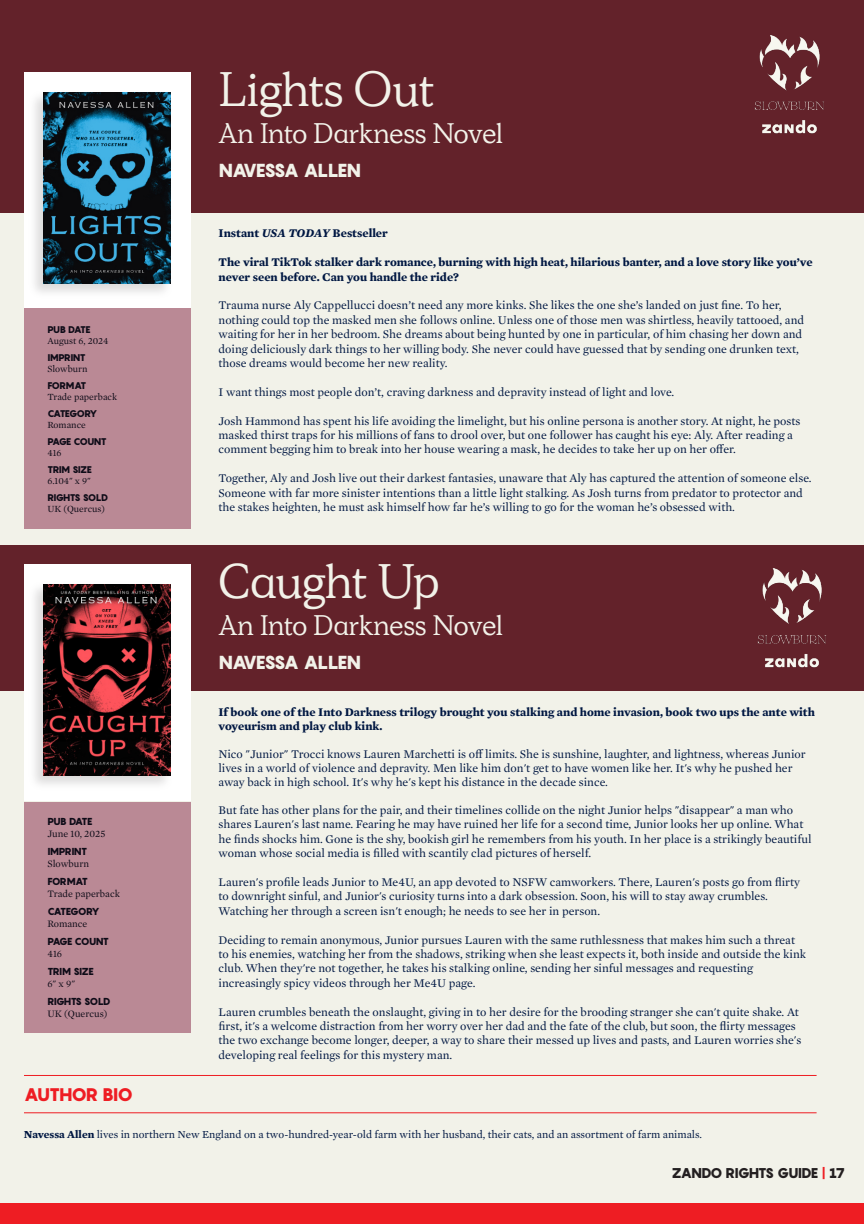
<style>
.page{position:relative;width:864px;height:1224px;background:#fff}
.page>*{position:absolute;margin:0;border:0;box-sizing:border-box;transform-origin:0 0}
.t1{font:48px "Simula";letter-spacing:-.01em;color:#f2f2e9}
.t2{font:28px "Simula";letter-spacing:-.01em;color:#f2f2e9}
.t3{font:900 18.6px "Pangram";letter-spacing:-.085em;color:#f2f2e9}
.t4{font:900 18px "Pangram";letter-spacing:-.08em;color:#ee1d23}
.t5{font:900 14px "Pangram";letter-spacing:-.075em;color:#231f20}
.t6{font:12px/14.4px "Mercury Text G1";color:#001742}
.t7{font:700 12px/14.4px "Mercury Text G1";color:#001742}
.t8{font:11px "Mercury Text G1";color:#001742}
.t9{font:10px "Mercury Text G1";color:#0f0c18}
.t10{font:900 10px "Pangram";letter-spacing:-.07em;color:#0f0c18}
.t11{font:900 10px "Pangram";letter-spacing:-.09em;color:#0f0c18}
.t12{font:900 10px "Pangram";letter-spacing:-.11em;color:#0f0c18}
.t13{font:9.6px "Mercury Text G1";color:#0f0c18}
.t14{font:900 9.6px "Pangram";letter-spacing:-.07em;color:#0f0c18}
.t15{font:900 9.6px "Pangram";letter-spacing:-.09em;color:#0f0c18}
.t16{font:900 9.6px "Pangram";letter-spacing:-.11em;color:#0f0c18}
.s1{font-style:italic}
.s2{font-weight:700}
.s3{color:#ee1d23}
</style>
<div class="page">
<div style="left:0;top:0;width:864px;height:1203px;background:#f2f2e9"></div>
<div style="left:0;top:1203px;width:864px;height:21px;background:#ee1d23"></div>
<hr style="left:0;top:0;width:1px;height:359px;background:#63222a">
<hr style="left:24px;top:1075px;width:793px;height:1px;background:#ee1d23">
<hr style="left:24px;top:1112px;width:793px;height:1px;background:#ee1d23">
<div style="left:0;top:0;width:864px;height:213px;background:#63222a"></div>
<div style="left:0;top:545px;width:864px;height:146px;background:#63222a"></div>
<div style="left:24px;top:72px;width:166px;height:237px;background:#fff"></div>
<img style="left:34px;top:92px;width:137px;height:201px">
<img style="left:43px;top:93px;width:128px;height:191px">
<svg style="left:24px;top:564px;width:166px;height:237px;background:#faf9fa"></svg>
<img style="left:43px;top:584px;width:128px;height:192px">
<div style="left:24px;top:309px;width:166px;height:220px;background:#ba8995"></div>
<div style="left:24px;top:802px;width:166px;height:230px;background:#ba8995"></div>
<img style="left:754px;top:35px;width:70px;height:99px">
<img style="left:757px;top:568px;width:70px;height:100px">
<p class="t14" style="left:47px;top:326px;width:45px">PUB DATE</p>
<p class="t13" style="left:47px;top:336px;width:63px">August 6, 2024</p>
<p class="t14" style="left:47px;top:354px;width:40px">IMPRINT</p>
<p class="t13" style="left:47px;top:364px;width:42px">Slowburn</p>
<p class="t14" style="left:47px;top:382px;width:41px">FORMAT</p>
<p class="t13" style="left:47px;top:392px;width:71px">Trade paperback</p>
<p class="t16" style="left:47px;top:410px;width:52px">CATEGORY</p>
<p class="t13" style="left:47px;top:420px;width:40px">Romance</p>
<p class="t15" style="left:47px;top:438px;width:61px">PAGE COUNT</p>
<p class="t13" style="left:47px;top:448px;width:16px">416</p>
<p class="t14" style="left:47px;top:466px;width:46px">TRIM SIZE</p>
<p class="t13" style="left:47px;top:477px;width:45px">6.104" x 9"</p>
<p class="t14" style="left:47px;top:494px;width:62px">RIGHTS SOLD</p>
<p class="t13" style="left:47px;top:505px;width:59px">UK (Quercus)</p>
<p class="t10" style="left:47px;top:817px;width:47px">PUB DATE</p>
<p class="t9" style="left:47px;top:829px;width:60px">June 10, 2025</p>
<p class="t10" style="left:47px;top:847px;width:41px">IMPRINT</p>
<p class="t9" style="left:47px;top:859px;width:43px">Slowburn</p>
<p class="t10" style="left:47px;top:877px;width:42px">FORMAT</p>
<p class="t9" style="left:47px;top:889px;width:74px">Trade paperback</p>
<p class="t12" style="left:47px;top:907px;width:54px">CATEGORY</p>
<p class="t9" style="left:47px;top:919px;width:42px">Romance</p>
<p class="t11" style="left:47px;top:937px;width:63px">PAGE COUNT</p>
<p class="t9" style="left:47px;top:949px;width:16px">416</p>
<p class="t10" style="left:47px;top:967px;width:48px">TRIM SIZE</p>
<p class="t9" style="left:47px;top:979px;width:29px">6" x 9"</p>
<p class="t10" style="left:47px;top:998px;width:65px">RIGHTS SOLD</p>
<p class="t9" style="left:47px;top:1009px;width:62px">UK (Quercus)</p>
<h3 class="t4" style="left:24px;top:1087px;width:111px">AUTHOR BIO</h3>
<h1 class="t1" style="left:219px;top:73px;width:217px">Lights Out</h1>
<h2 class="t2" style="left:219px;top:124px;width:286px">An Into Darkness Novel</h2>
<h3 class="t3" style="left:219px;top:163px;width:144px">NAVESSA ALLEN</h3>
<p class="t7" style="left:219px;top:227px;width:171px">Instant <span class="s1">USA TODAY</span> Bestseller</p>
<p class="t7" style="left:219px;top:255px;width:596px">The viral TikTok stalker dark romance, burning with high heat, hilarious banter, and a love story like you’ve never seen before. Can you handle the ride?</p>
<p class="t6" style="left:219px;top:299px;width:587px">Trauma nurse Aly Cappellucci doesn’t need any more kinks. She likes the one she’s landed on just fine. To her, nothing could top the masked men she follows online. Unless one of those men was shirtless, heavily tattooed, and waiting for her in her bedroom. She dreams about being hunted by one in particular, of him chasing her down and doing deliciously dark things to her willing body. She never could have guessed that by sending one drunken text, those dreams would become her new reality.</p>
<p class="t6" style="left:219px;top:385px;width:457px">I want things most people don’t, craving darkness and depravity instead of light and love.</p>
<p class="t6" style="left:219px;top:414px;width:583px">Josh Hammond has spent his life avoiding the limelight, but his online persona is another story. At night, he posts masked thirst traps for his millions of fans to drool over, but one follower has caught his eye: Aly. After reading a comment begging him to break into her house wearing a mask, he decides to take her up on her offer.</p>
<p class="t6" style="left:219px;top:471px;width:595px">Together, Aly and Josh live out their darkest fantasies, unaware that Aly has captured the attention of someone else.<br>Someone with far more sinister intentions than a little light stalking. As Josh turns from predator to protector and the stakes heighten, he must ask himself how far he’s willing to go for the woman he’s obsessed with.</p>
<h1 class="t1" style="left:219px;top:565px;width:222px">Caught Up</h1>
<h2 class="t2" style="left:219px;top:616px;width:286px">An Into Darkness Novel</h2>
<h3 class="t3" style="left:219px;top:655px;width:144px">NAVESSA ALLEN</h3>
<p class="t7" style="left:219px;top:705px;width:598px">If book one of the Into Darkness trilogy brought you stalking and home invasion, book two ups the ante with voyeurism and play club kink.</p>
<p class="t6" style="left:219px;top:747px;width:589px">Nico "Junior" Trocci knows Lauren Marchetti is off limits. She is sunshine, laughter, and lightness, whereas Junior lives in a world of violence and depravity. Men like him don't get to have women like her. It's why he pushed her away back in high school. It's why he's kept his distance in the decade since.</p>
<p class="t6" style="left:219px;top:803px;width:594px">But fate has other plans for the pair, and their timelines collide on the night Junior helps "disappear" a man who shares Lauren's last name. Fearing he may have ruined her life for a second time, Junior looks her up online. What he finds shocks him. Gone is the shy, bookish girl he remembers from his youth. In her place is a strikingly beautiful woman whose social media is filled with scantily clad pictures of herself.</p>
<p class="t6" style="left:219px;top:875px;width:583px">Lauren's profile leads Junior to Me4U, an app devoted to NSFW camworkers. There, Lauren's posts go from flirty to downright sinful, and Junior's curiosity turns into a dark obsession. Soon, his will to stay away crumbles.<br>Watching her through a screen isn't enough; he needs to see her in person.</p>
<p class="t6" style="left:219px;top:933px;width:589px">Deciding to remain anonymous, Junior pursues Lauren with the same ruthlessness that makes him such a threat to his enemies, watching her from the shadows, striking when she least expects it, both inside and outside the kink club. When they're not together, he takes his stalking online, sending her sinful messages and requesting increasingly spicy videos through her Me4U page.</p>
<p class="t6" style="left:219px;top:1005px;width:584px">Lauren crumbles beneath the onslaught, giving in to her desire for the brooding stranger she can't quite shake. At first, it's a welcome distraction from her worry over her dad and the fate of the club, but soon, the flirty messages the two exchange become longer, deeper, a way to share their messed up lives and pasts, and Lauren worries she's developing real feelings for this mystery man.</p>
<p class="t8" style="left:24px;top:1129px;width:680px"><span class="s2">Navessa Allen</span> lives in northern New England on a two-hundred-year-old farm with her husband, their cats, and an assortment of farm animals.</p>
<p class="t5" style="left:672px;top:1167px;width:175px">ZANDO RIGHTS GUIDE <span class="s3">|</span> 17</p>
</div>
